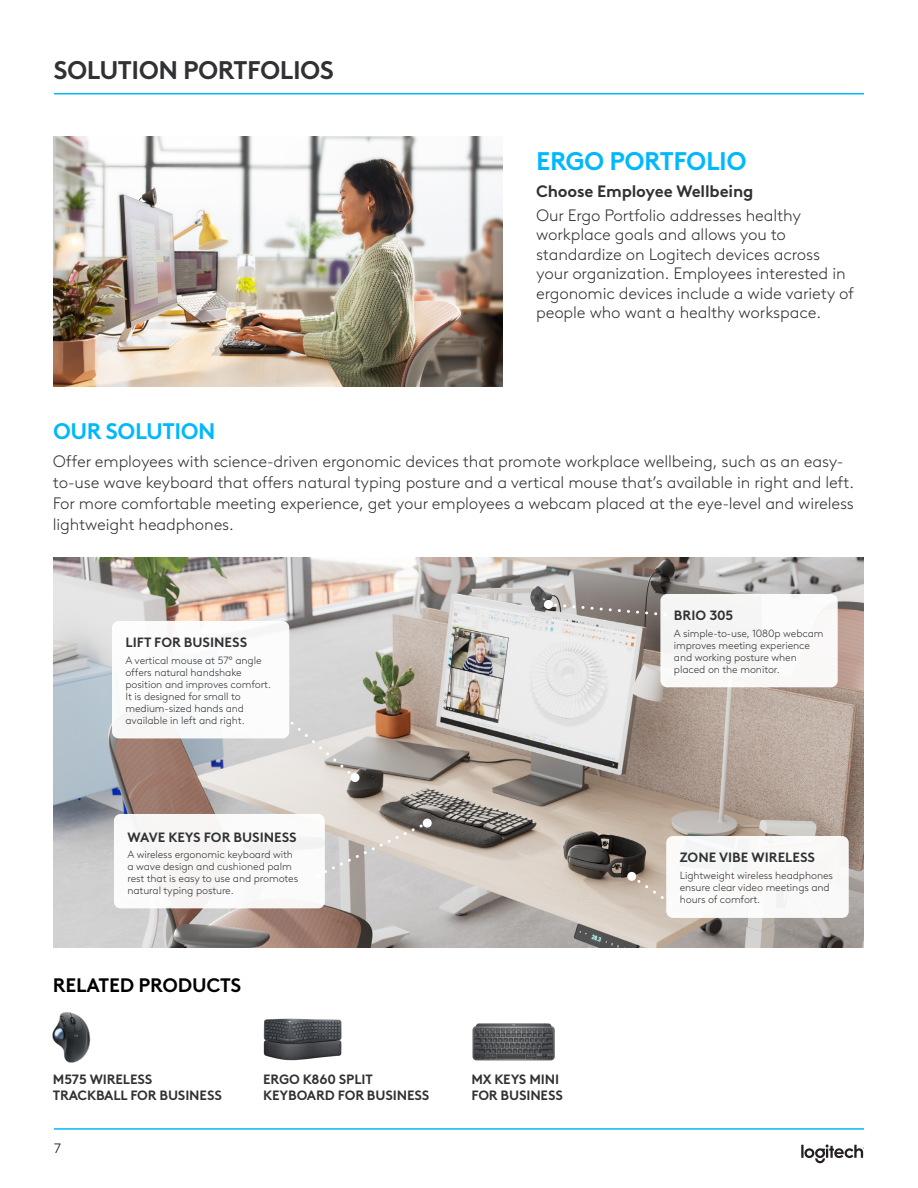
<style>
.page{position:relative;width:918px;height:1188px;background:#fff}
.page>*{position:absolute;margin:0;border:0;box-sizing:border-box;transform-origin:0 0}
.Head_1{font:700 25.5px "Brown Logitech Pan";letter-spacing:-.02em;color:#2f3132}
.Head_1-2{font:700 25.5px "Brown Logitech Pan";letter-spacing:-.02em;color:#00b8fc}
.Head_1-3{font:700 22.5px "Brown Logitech Pan";letter-spacing:-.02em;color:#00b8fc}
.Body_1_TOC{font:700 19.5px "Brown Logitech Pan";letter-spacing:-.01em;color:#000}
.Body_1_TOC-2{font:300 16.5px/19.5px "Brown Logitech Pan";letter-spacing:-.01em;color:#2f3132}
.Body_1_TOC-3{font:700 16.5px "Brown Logitech Pan";letter-spacing:-.01em;color:#2f3132}
.Body_1_TOC-4{font:700 13.5px/16.5px "Brown Logitech Pan";letter-spacing:-.01em;color:#2f3132}
.t1{font:300 13.5px "Brown Logitech Pan";color:#000}
.Body_1_TOC-5{font:300 10.5px/12px "Brown Logitech Pan";letter-spacing:-.01em;color:#2f3132}
</style>
<div class="page">
<svg style="left:801px;top:1144px;width:63px;height:19px"></svg>
<hr style="left:54px;top:93px;width:810px;height:1px;background:#00b8fc">
<hr style="left:54px;top:1128px;width:810px;height:2px;background:#00b8fc">
<img style="left:53px;top:136px;width:449px;height:251px">
<img style="left:53px;top:557px;width:811px;height:390px">
<img style="left:472px;top:1023px;width:83px;height:38px">
<img style="left:52px;top:1012px;width:39px;height:51px">
<img style="left:263px;top:1018px;width:79px;height:43px">
<svg style="left:325px;top:821px;width:103px;height:56px;background:#ccc6c1"></svg>
<div style="left:423px;top:819px;width:9px;height:9px;background:#fff;border-radius:50%"></div>
<svg style="left:285px;top:716px;width:71px;height:63px;background:#d9d7d4"></svg>
<div style="left:350px;top:773px;width:9px;height:9px;background:#fff;border-radius:50%"></div>
<div style="left:114px;top:814px;width:211px;height:94px;background:#fff;border-radius:7px"></div>
<svg style="left:548px;top:602px;width:111px;height:15px;background:#948e8a"></svg>
<div style="left:544px;top:600px;width:9px;height:9px;background:#fff;border-radius:50%"></div>
<svg style="left:631px;top:875px;width:35px;height:29px"></svg>
<div style="left:627px;top:872px;width:9px;height:9px;background:#fff;border-radius:50%"></div>
<div style="left:660px;top:594px;width:178px;height:93px;background:#f9f8f7;border-radius:7px"></div>
<div style="left:666px;top:836px;width:183px;height:82px;background:#fff;border-radius:7px"></div>
<div style="left:112px;top:621px;width:177px;height:117px;background:#fff;border-radius:7px"></div>
<p class="Head_1" style="left:53px;top:50px;width:282px">SOLUTION PORTFOLIOS</p>
<p class="Head_1-2" style="left:536px;top:142px;width:212px">ERGO PORTFOLIO</p>
<p class="Body_1_TOC-3" style="left:536px;top:179px;width:219px">Choose Employee Wellbeing</p>
<p class="Body_1_TOC-2" style="left:536px;top:204px;width:319px">Our Ergo Portfolio addresses healthy workplace goals and allows you to standardize on Logitech devices across your organization. Employees interested in ergonomic devices include a wide variety of people who want a healthy workspace.</p>
<p class="Head_1-3" style="left:53px;top:414px;width:164px">OUR SOLUTION</p>
<p class="Body_1_TOC-2" style="left:53px;top:449px;width:803px;line-height:21px">Offer employees with science-driven ergonomic devices that promote workplace wellbeing, such as an easy&shy;to-use wave keyboard that offers natural typing posture and a vertical mouse that’s available in right and left.<br>For more comfortable meeting experience, get your employees a webcam placed at the eye-level and wireless lightweight headphones.</p>
<p class="Body_1_TOC-4" style="left:126px;top:633px;width:123px">LIFT FOR BUSINESS</p>
<p class="Body_1_TOC-5" style="left:125px;top:653px;width:147px">A vertical mouse at 57° angle offers natural handshake position and improves comfort.<br>It is designed for small to medium-sized hands and available in left and right.</p>
<p class="Body_1_TOC-4" style="left:128px;top:828px;width:171px">WAVE KEYS FOR BUSINESS</p>
<p class="Body_1_TOC-5" style="left:127px;top:848px;width:172px">A wireless ergonomic keyboard with a wave design and cushioned palm rest that is easy to use and promotes natural typing posture.</p>
<p class="Body_1_TOC" style="left:53px;top:971px;width:190px">RELATED PRODUCTS</p>
<p class="Body_1_TOC-4" style="left:53px;top:1070px;width:171px">M575 WIRELESS<br>TRACKBALL FOR BUSINESS</p>
<p class="Body_1_TOC-4" style="left:263px;top:1070px;width:168px">ERGO K860 SPLIT<br>KEYBOARD FOR BUSINESS</p>
<p class="t1" style="left:54px;top:1138px;width:8px">7</p>
<p class="Body_1_TOC-4" style="left:471px;top:1070px;width:93px">MX KEYS MINI<br>FOR BUSINESS</p>
<p class="Body_1_TOC-4" style="left:674px;top:606px;width:61px">BRIO 305</p>
<p class="Body_1_TOC-5" style="left:674px;top:626px;width:151px">A simple-to-use, 1080p webcam improves meeting experience and working posture when placed on the monitor.</p>
<p class="Body_1_TOC-4" style="left:680px;top:848px;width:137px">ZONE VIBE WIRELESS</p>
<p class="Body_1_TOC-5" style="left:680px;top:868px;width:155px">Lightweight wireless headphones ensure clear video meetings and hours of comfort.</p>
</div>
